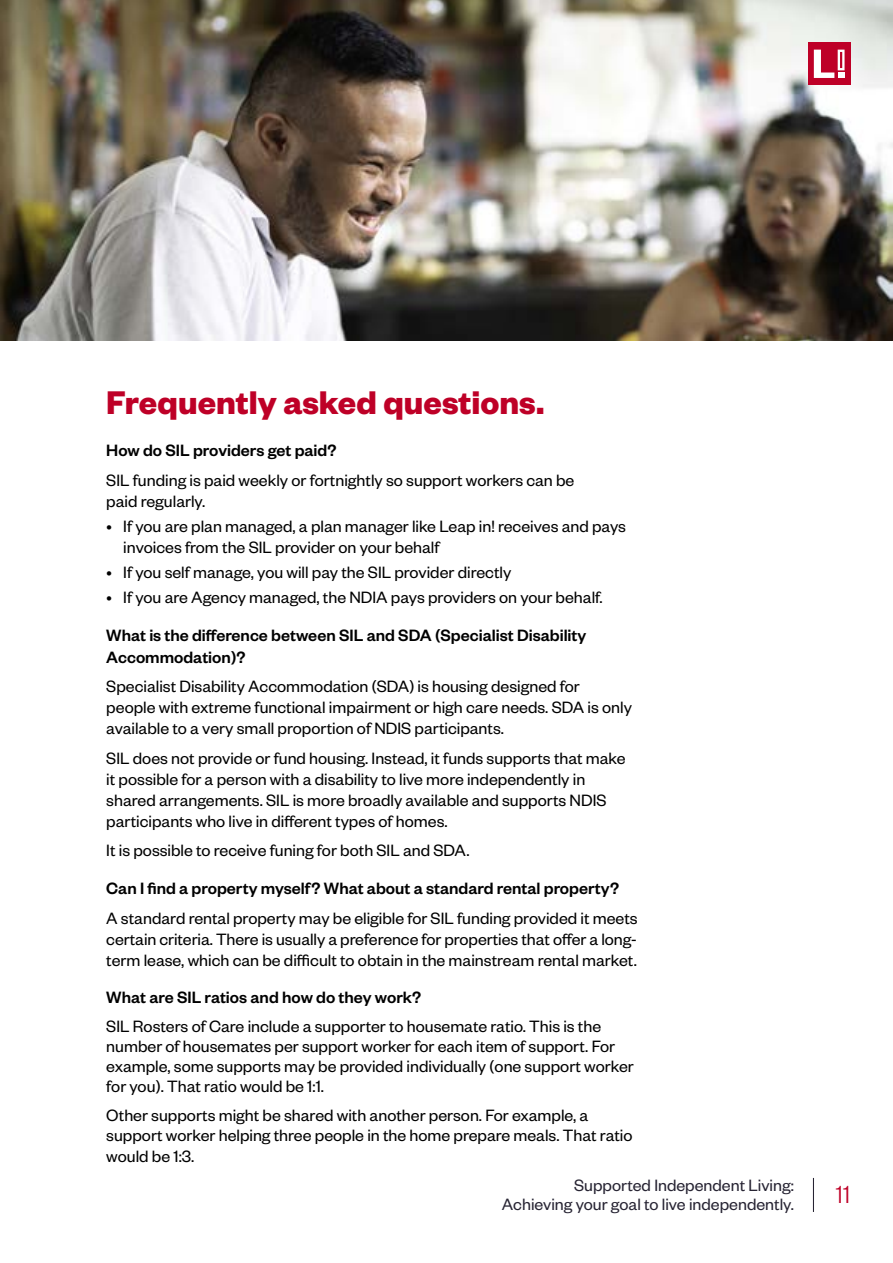
<style>
.page{position:relative;width:893px;height:1263px;background:#fff}
.page>*{position:absolute;margin:0;border:0;box-sizing:border-box;transform-origin:0 0}
.t1{font:700 36px "Founders Grotesk";color:#be0027}
.t2{font:300 27px "Founders Grotesk";color:#be0027}
.t3{font:18px/21px "Founders Grotesk";color:#000}
.t4{font:500 18px/21px "Founders Grotesk";color:#000}
.t5{font:18px/19.5px "Founders Grotesk";color:#272433;text-align:right}
</style>
<div class="page">
<hr style="left:813px;top:1178px;width:1px;height:34px;background:#272433">
<img style="left:0;top:0;width:893px;height:340px">
<div style="left:808px;top:43px;width:42px;height:42px;background:#be0027"></div>
<svg style="left:814px;top:50px;width:30px;height:28px"></svg>
<h1 class="t1" style="left:106px;top:379px;width:440px">Frequently asked questions.</h1>
<p class="t4" style="left:106px;top:439px;width:232px">How do SIL providers get paid?</p>
<p class="t3" style="left:106px;top:468px;width:470px">SIL funding is paid weekly or fortnightly so support workers can be paid regularly.</p>
<p class="t3" style="left:123px;top:515px;width:504px;text-indent:-17px">• If you are plan managed, a plan manager like Leap in! receives and pays invoices from the SIL provider on your behalf</p>
<p class="t3" style="left:106px;top:561px;width:407px">• If you self manage, you will pay the SIL provider directly</p>
<p class="t3" style="left:106px;top:586px;width:498px">• If you are Agency managed, the NDIA pays providers on your behalf.</p>
<p class="t4" style="left:106px;top:624px;width:482px">What is the difference between SIL and SDA (Specialist Disability<br>Accommodation)?</p>
<p class="t3" style="left:106px;top:675px;width:527px">Specialist Disability Accommodation (SDA) is housing designed for people with extreme functional impairment or high care needs. SDA is only available to a very small proportion of NDIS participants.</p>
<p class="t3" style="left:106px;top:746px;width:521px">SIL does not provide or fund housing. Instead, it funds supports that make it possible for a person with a disability to live more independently in shared arrangements. SIL is more broadly available and supports NDIS participants who live in different types of homes.</p>
<p class="t3" style="left:106px;top:839px;width:365px">It is possible to receive funing for both SIL and SDA.</p>
<p class="t4" style="left:106px;top:877px;width:514px">Can I find a property myself? What about a standard rental property?</p>
<p class="t3" style="left:106px;top:906px;width:533px;text-align:justify">A standard rental property may be eligible for SIL funding provided it meets certain criteria. There is usually a preference for properties that offer a long&shy;term lease, which can be difficult to obtain in the mainstream rental market.</p>
<p class="t4" style="left:106px;top:986px;width:316px">What are SIL ratios and how do they work?</p>
<p class="t3" style="left:106px;top:1015px;width:529px;line-height:20.2px">SIL Rosters of Care include a supporter to housemate ratio. This is the number of housemates per support worker for each item of support. For example, some supports may be provided individually (one support worker for you). That ratio would be 1:1.</p>
<p class="t3" style="left:106px;top:1104px;width:528px;line-height:20.2px">Other supports might be shared with another person. For example, a support worker helping three people in the home prepare meals. That ratio would be 1:3.</p>
<p class="t5" style="left:502px;top:1174px;width:293px">Supported Independent Living:<br>Achieving your goal to live independently.</p>
<h2 class="t2" style="left:836px;top:1178px;width:16px">11</h2>
</div>
